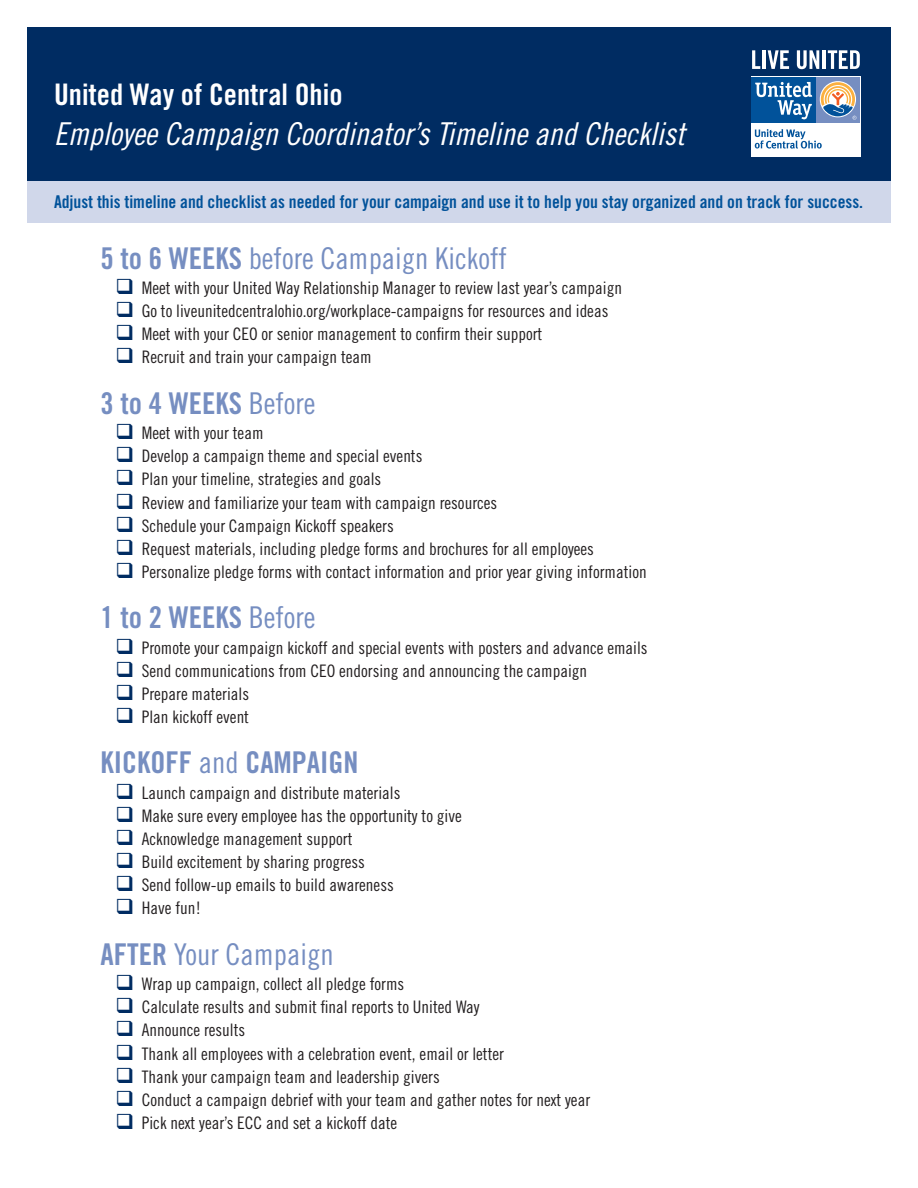
<style>
.page{position:relative;width:918px;height:1188px;background:#fff}
.page>*{position:absolute;margin:0;border:0;box-sizing:border-box;transform-origin:0 0}
.t1{font:31.5px "Trade Gothic Cond Eighteen Obl";color:#fff}
.t2{font:30px "Trade Gothic Bold Cond Twenty";color:#768ec1}
.t3{font:30px "Trade Gothic Cond Eighteen";color:#768ec1}
.t4{font:29.7px "Trade Gothic Bold Cond Twenty";color:#fff}
.t5{font:17.7px "Trade Gothic Bold Cond Twenty";color:#01529a}
.t6{font:17.25px "Trade Gothic Cond Eighteen";color:#231f20}
.s1{font-family:"Trade Gothic Bold Cond Twenty"}
.s2{color:#002c62}
.s3{font-family:"Trade Gothic Cond Eighteen"}
</style>
<div class="page">
<div style="left:27px;top:27px;width:864px;height:195px;background:#002c62"></div>
<svg style="left:752px;top:50px;width:8px;height:19px"></svg>
<hr style="left:762px;top:50px;width:4px;height:19px;background:#fff">
<svg style="left:768px;top:50px;width:21px;height:19px"></svg>
<svg style="left:797px;top:50px;width:22px;height:19px"></svg>
<hr style="left:823px;top:50px;width:3px;height:19px;background:#fff">
<svg style="left:828px;top:50px;width:32px;height:19px"></svg>
<div style="left:751px;top:76px;width:110px;height:80px;background:#fff"></div>
<svg style="left:755px;top:129px;width:67px;height:20px"></svg>
<div style="left:816px;top:77px;width:44px;height:45px;background:#768ec1"></div>
<svg style="left:820px;top:81px;width:36px;height:36px"></svg>
<div style="left:752px;top:77px;width:64px;height:45px;background:#01529a"></div>
<svg style="left:755px;top:82px;width:57px;height:37px"></svg>
<svg style="left:821px;top:82px;width:35px;height:38px"></svg>
<div style="left:27px;top:181px;width:864px;height:41px;background:#d0d7ea"></div>
<h3 class="t4" style="left:54px;top:76px;width:290px">United Way of Central Ohio</h3>
<h1 class="t1" style="left:54px;top:115px;width:632px">Employee Campaign Coordinator’s Timeline and Checklist</h1>
<p class="t5" style="left:54px;top:191px;width:811px">Adjust this timeline and checklist as needed for your campaign and use it to help you stay organized and on track for success.</p>
<h2 class="t3" style="left:100px;top:240px;width:408px"><span class="s1">5 to 6 WEEKS</span> before Campaign Kickoff</h2>
<p class="t6" style="left:115px;top:278px;width:508px"><span class="s2">❑</span> Meet with your United Way Relationship Manager to review last year’s campaign</p>
<p class="t6" style="left:115px;top:301px;width:494px"><span class="s2">❑</span> Go to liveunitedcentralohio.org/workplace-campaigns for resources and ideas</p>
<p class="t6" style="left:115px;top:324px;width:428px"><span class="s2">❑</span> Meet with your CEO or senior management to confirm their support</p>
<p class="t6" style="left:115px;top:347px;width:258px"><span class="s2">❑</span> Recruit and train your campaign team</p>
<h2 class="t2" style="left:100px;top:385px;width:216px">3 to 4 WEEKS <span class="s3">Before</span></h2>
<p class="t6" style="left:115px;top:423px;width:150px"><span class="s2">❑</span> Meet with your team</p>
<p class="t6" style="left:115px;top:446px;width:309px"><span class="s2">❑</span> Develop a campaign theme and special events</p>
<p class="t6" style="left:115px;top:469px;width:267px"><span class="s2">❑</span> Plan your timeline, strategies and goals</p>
<p class="t6" style="left:115px;top:492px;width:383px"><span class="s2">❑</span> Review and familiarize your team with campaign resources</p>
<p class="t6" style="left:115px;top:515px;width:280px"><span class="s2">❑</span> Schedule your Campaign Kickoff speakers</p>
<p class="t6" style="left:115px;top:538px;width:480px"><span class="s2">❑</span> Request materials, including pledge forms and brochures for all employees</p>
<p class="t6" style="left:115px;top:562px;width:533px"><span class="s2">❑</span> Personalize pledge forms with contact information and prior year giving information</p>
<h2 class="t2" style="left:100px;top:599px;width:216px">1 to 2 WEEKS <span class="s3">Before</span></h2>
<p class="t6" style="left:115px;top:637px;width:534px"><span class="s2">❑</span> Promote your campaign kickoff and special events with posters and advance emails</p>
<p class="t6" style="left:115px;top:660px;width:473px"><span class="s2">❑</span> Send communications from CEO endorsing and announcing the campaign</p>
<p class="t6" style="left:115px;top:684px;width:135px"><span class="s2">❑</span> Prepare materials</p>
<p class="t6" style="left:115px;top:707px;width:135px"><span class="s2">❑</span> Plan kickoff event</p>
<h2 class="t2" style="left:100px;top:745px;width:260px">KICKOFF <span class="s3">and</span> CAMPAIGN</h2>
<p class="t6" style="left:115px;top:782px;width:287px"><span class="s2">❑</span> Launch campaign and distribute materials</p>
<p class="t6" style="left:115px;top:806px;width:348px"><span class="s2">❑</span> Make sure every employee has the opportunity to give</p>
<p class="t6" style="left:115px;top:829px;width:239px"><span class="s2">❑</span> Acknowledge management support</p>
<p class="t6" style="left:115px;top:852px;width:251px"><span class="s2">❑</span> Build excitement by sharing progress</p>
<p class="t6" style="left:115px;top:875px;width:280px"><span class="s2">❑</span> Send follow-up emails to build awareness</p>
<p class="t6" style="left:115px;top:898px;width:87px"><span class="s2">❑</span> Have fun!</p>
<h2 class="t3" style="left:100px;top:936px;width:235px"><span class="s1">AFTER</span> Your Campaign</h2>
<p class="t6" style="left:115px;top:974px;width:290px"><span class="s2">❑</span> Wrap up campaign, collect all pledge forms</p>
<p class="t6" style="left:115px;top:997px;width:366px"><span class="s2">❑</span> Calculate results and submit final reports to United Way</p>
<p class="t6" style="left:115px;top:1020px;width:131px"><span class="s2">❑</span> Announce results</p>
<p class="t6" style="left:115px;top:1043px;width:390px"><span class="s2">❑</span> Thank all employees with a celebration event, email or letter</p>
<p class="t6" style="left:115px;top:1066px;width:326px"><span class="s2">❑</span> Thank your campaign team and leadership givers</p>
<p class="t6" style="left:115px;top:1089px;width:476px"><span class="s2">❑</span> Conduct a campaign debrief with your team and gather notes for next year</p>
<p class="t6" style="left:115px;top:1113px;width:283px"><span class="s2">❑</span> Pick next year’s ECC and set a kickoff date</p>
</div>
